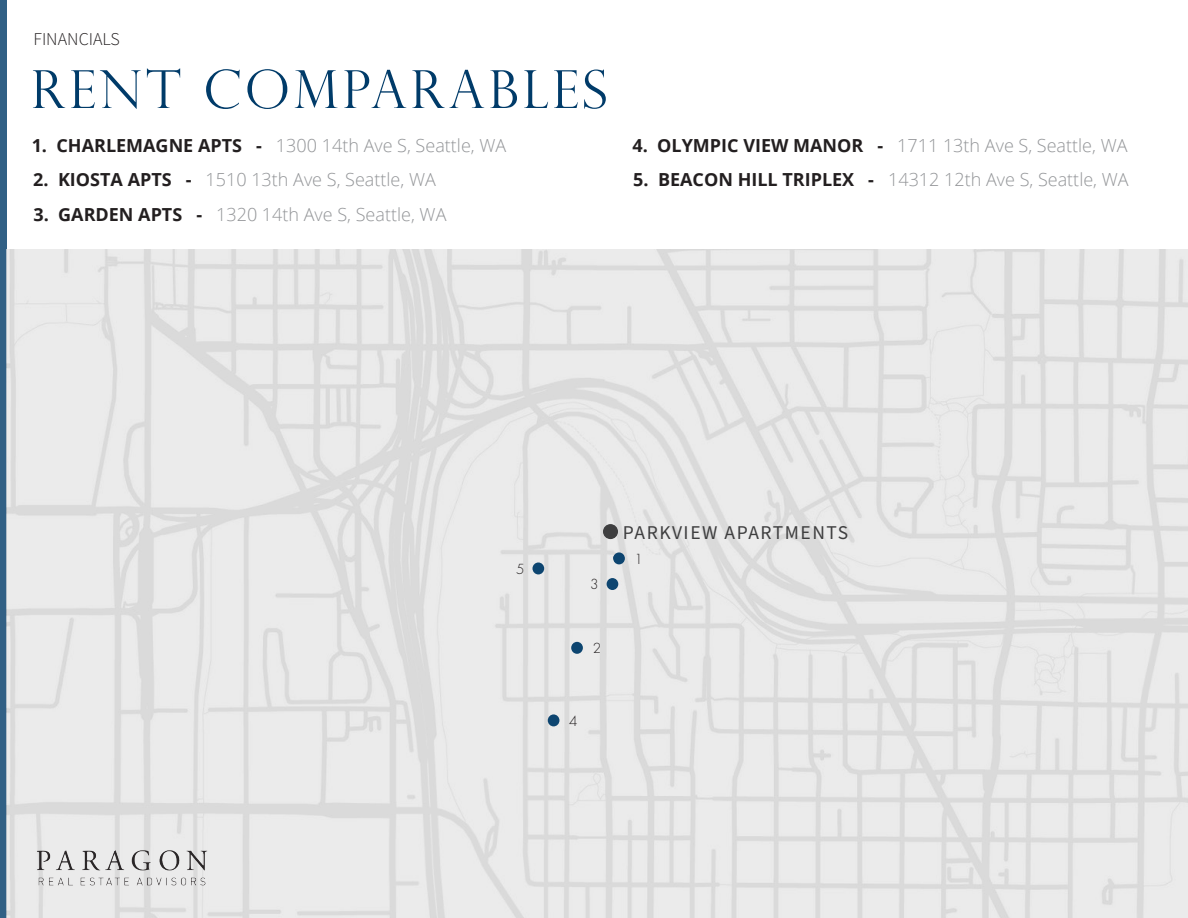
<style>
.page{position:relative;width:1188px;height:918px;background:#fff}
.page>*{position:absolute;margin:0;border:0;box-sizing:border-box;transform-origin:0 0}
.Page_Title{font:300 52.5px "Perpetua Titling";letter-spacing:.07em;color:#003b69}
.t1{font:19.5px "Source Sans Pro";letter-spacing:.08em;color:#3e3e3f}
.t2{font:300 18px "Open Sans";color:#939598}
.t3{font:18px "Source Sans Variable";color:#231f20}
.t4{font:300 13.5px "Futura Std";color:#231f20}
.s1{font-weight:700;color:#231f20}
</style>
<div class="page">
<div style="left:0;top:0;width:7px;height:918px;background:#316085"></div>
<img style="left:7px;top:250px;width:1181px;height:668px">
<div style="left:571px;top:642px;width:12px;height:12px;background:#0d4570;border-radius:50%"></div>
<div style="left:532px;top:562px;width:12px;height:12px;background:#0d4570;border-radius:50%"></div>
<div style="left:548px;top:714px;width:11px;height:12px;background:#0d4570;border-radius:50%"></div>
<div style="left:607px;top:578px;width:11px;height:12px;background:#0d4570;border-radius:50%"></div>
<div style="left:613px;top:552px;width:12px;height:12px;background:#0d4570;border-radius:50%"></div>
<div style="left:604px;top:525px;width:13px;height:13px;background:#3e3e3f;border-radius:50%"></div>
<div style="left:603px;top:524px;width:15px;height:15px;border:2px solid #3e3e3f;border-radius:50%"></div>
<p class="t3" style="left:33px;top:28px;width:88px">FINANCIALS</p>
<p class="Page_Title" style="left:31px;top:58px;width:578px">RENT COMPARABLES</p>
<p class="t2" style="left:32px;top:133px;width:476px"><span class="s1">1. CHARLEMAGNE APTS -</span> 1300 14th Ave S, Seattle, WA</p>
<p class="t2" style="left:33px;top:167px;width:404px"><span class="s1">2. KIOSTA APTS -</span> 1510 13th Ave S, Seattle, WA</p>
<p class="t2" style="left:33px;top:202px;width:415px"><span class="s1">3. GARDEN APTS -</span> 1320 14th Ave S, Seattle, WA</p>
<p class="t2" style="left:632px;top:133px;width:497px"><span class="s1">4. OLYMPIC VIEW MANOR -</span> 1711 13th Ave S, Seattle, WA</p>
<p class="t2" style="left:633px;top:167px;width:497px"><span class="s1">5. BEACON HILL TRIPLEX -</span> 14312 12th Ave S, Seattle, WA</p>
<p class="t4" style="left:516px;top:561px;width:10px">5</p>
<p class="t4" style="left:590px;top:576px;width:10px">3</p>
<p class="t4" style="left:593px;top:640px;width:10px">2</p>
<p class="t1" style="left:623px;top:520px;width:227px">PARKVIEW APARTMENTS</p>
<p class="t4" style="left:634px;top:551px;width:10px">1</p>
<p class="t4" style="left:569px;top:713px;width:10px">4</p>
</div>
